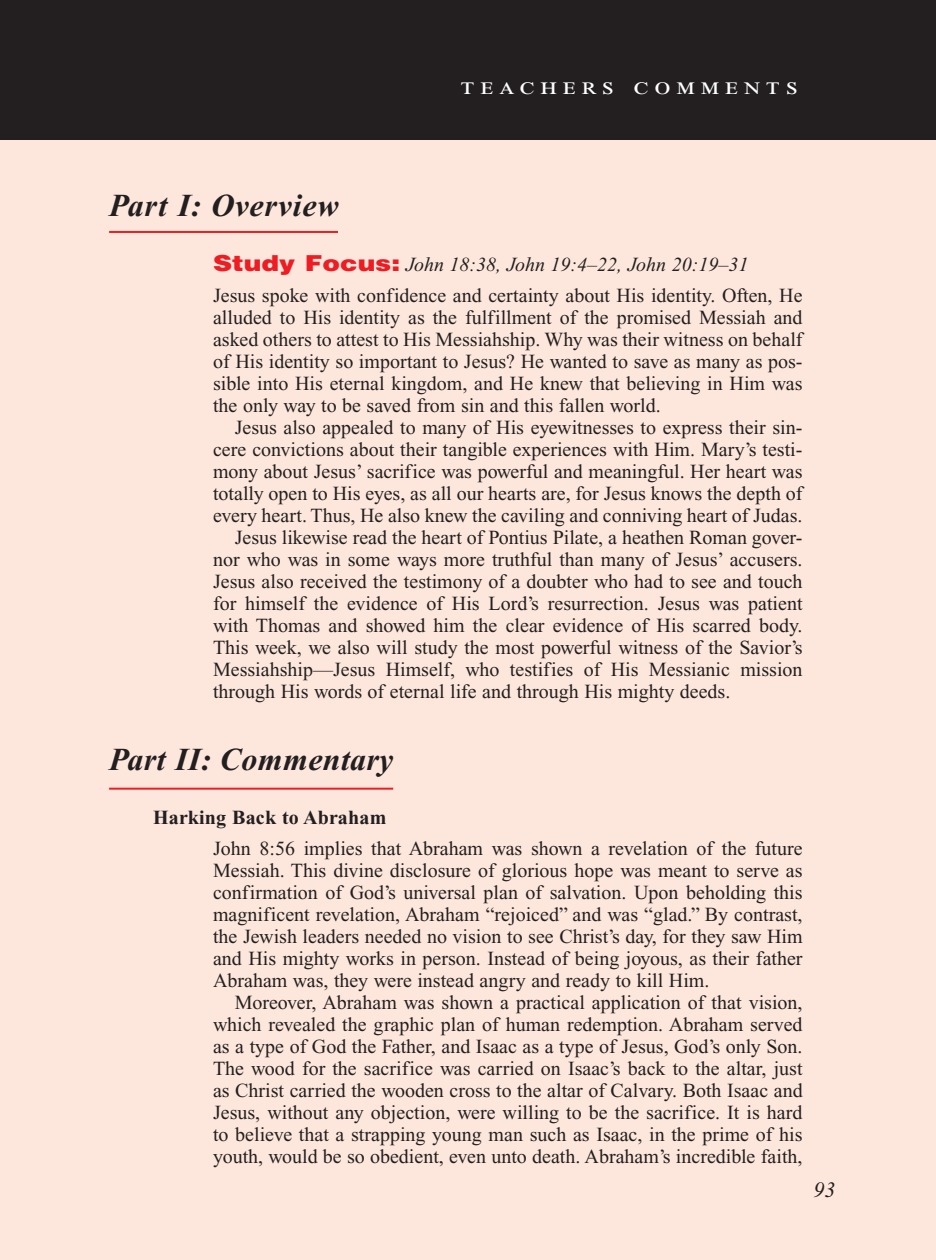
<style>
.page{position:relative;width:936px;height:1260px;background:#fff}
.page>*{position:absolute;margin:0;border:0;box-sizing:border-box;transform-origin:0 0}
.Main_Head_Teachers_C{font:italic 700 32px "Times New Roman PS Std";letter-spacing:.01em;color:#231f20}
.Teachers_Comments_He{font:24px "Times New Roman PS Std";letter-spacing:.2em;color:#fff;scale:1.2 1}
.PageNumbers{font:italic 22px "Times New Roman PS Std";color:#231f20}
.Objectives_Body_Text{font:20px/22px "Times New Roman PS Std";color:#231f20;text-align:justify}
.Objectives_Body_Text-2{font:italic 20px "Times New Roman PS Std";color:#231f20}
.Roman_Numeral_Sub_He{font:700 20px "Times New Roman PS Std";letter-spacing:.01em;color:#231f20}
.s1{font-family:"Helvetica LT Std";font-weight:900;font-style:normal;font-size:22px;color:#ee1d23}
</style>
<div class="page">
<div style="left:0;top:136px;width:936px;height:1124px;background:#fde7dc"></div>
<hr style="left:109px;top:231px;width:229px;height:2px;background:#ee1d23">
<hr style="left:109px;top:788px;width:284px;height:2px;background:#ee1d23">
<div style="left:0;top:0;width:936px;height:140px;background:#231f20"></div>
<p class="Teachers_Comments_He" style="left:461px;top:73px;width:283px">teachers comments</p>
<p class="Main_Head_Teachers_C" style="left:109px;top:188px;width:231px">Part I: Overview</p>
<p class="Objectives_Body_Text-2" style="left:213px;top:253px;width:537px"><span class="s1">Study Focus:</span> John 18:38, John 19:4–22, John 20:19–31</p>
<p class="Objectives_Body_Text" style="left:213px;top:284px;width:591px">Jesus spoke with confidence and certainty about His identity. Often, He alluded to His identity as the fulfillment of the promised Messiah and asked others to attest to His Messiahship. Why was their witness on behalf of His identity so important to Jesus? He wanted to save as many as pos&shy;sible into His eternal kingdom, and He knew that believing in Him was the only way to be saved from sin and this fallen world.</p>
<p class="Objectives_Body_Text" style="left:213px;top:416px;width:591px;text-indent:22px">Jesus also appealed to many of His eyewitnesses to express their sin&shy;cere convictions about their tangible experiences with Him. Mary’s testi&shy;mony about Jesus’ sacrifice was powerful and meaningful. Her heart was totally open to His eyes, as all our hearts are, for Jesus knows the depth of every heart. Thus, He also knew the caviling and conniving heart of Judas.</p>
<p class="Objectives_Body_Text" style="left:213px;top:526px;width:591px;text-indent:22px">Jesus likewise read the heart of Pontius Pilate, a heathen Roman gover&shy;nor who was in some ways more truthful than many of Jesus’ accusers.<br>Jesus also received the testimony of a doubter who had to see and touch for himself the evidence of His Lord’s resurrection. Jesus was patient with Thomas and showed him the clear evidence of His scarred body.<br>This week, we also will study the most powerful witness of the Savior’s Messiahship—Jesus Himself, who testifies of His Messianic mission through His words of eternal life and through His mighty deeds.</p>
<p class="Main_Head_Teachers_C" style="left:109px;top:742px;width:286px">Part II: Commentary</p>
<p class="Roman_Numeral_Sub_He" style="left:153px;top:806px;width:235px">Harking Back to Abraham</p>
<p class="Objectives_Body_Text" style="left:213px;top:837px;width:591px;text-align:left">John 8:56 implies that Abraham was shown a revelation of the future Messiah. This divine disclosure of glorious hope was meant to serve as confirmation of God’s universal plan of salvation. Upon beholding this magnificent revelation, Abraham “rejoiced” and was “glad.” By contrast, the Jewish leaders needed no vision to see Christ’s day, for they saw Him and His mighty works in person. Instead of being joyous, as their father Abraham was, they were instead angry and ready to kill Him.</p>
<p class="Objectives_Body_Text" style="left:213px;top:991px;width:591px;text-indent:22px">Moreover, Abraham was shown a practical application of that vision, which revealed the graphic plan of human redemption. Abraham served as a type of God the Father, and Isaac as a type of Jesus, God’s only Son.<br>The wood for the sacrifice was carried on Isaac’s back to the altar, just as Christ carried the wooden cross to the altar of Calvary. Both Isaac and Jesus, without any objection, were willing to be the sacrifice. It is hard to believe that a strapping young man such as Isaac, in the prime of his youth, would be so obedient, even unto death. Abraham’s incredible faith,</p>
<p class="PageNumbers" style="left:813px;top:1178px;width:23px">93</p>
</div>
